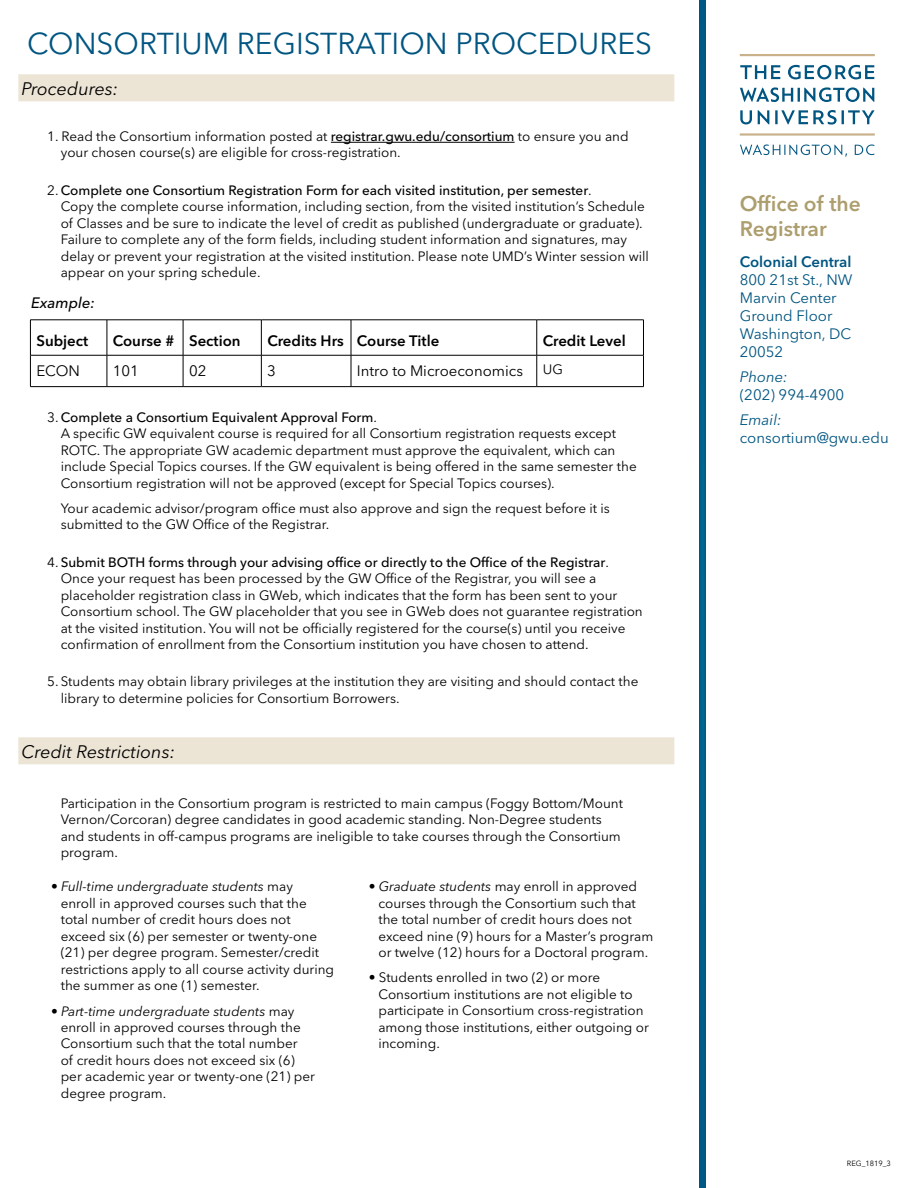
<style>
.page{position:relative;width:918px;height:1188px;background:#fff}
.page>*{position:absolute;margin:0;border:0;box-sizing:border-box;transform-origin:0 0}
.t1{font:30px "Avenir Next LT Pro";color:#005581}
.t2{font:600 21px/25.2px "Avenir Next LT Pro";color:#ad9e6e}
.t3{font:italic 18px "Avenir Next LT Pro";color:#000}
.t4{font:15px/18px "Avenir Next LT Pro";color:#005581}
.t5{font:600 15px "Avenir Next LT Pro";color:#000}
.t6{font:15px "Avenir Next LT Pro";color:#000}
.t7{font:600 15px "Avenir Next LT Pro";color:#005581}
.t8{font:italic 15px "Avenir Next LT Pro";color:#005581}
.t9{font:italic 500 15px "Avenir Next LT Pro";color:#000}
.t10{font:13.5px/16.5px "Avenir Next LT Pro";color:#000}
.t11{font:7.5px "Avenir Next LT Pro";color:#000}
.s1{font-weight:500}
.s2{font-style:italic}
</style>
<div class="page">
<div style="left:699px;top:0;width:6px;height:1188px;background:#005e8a"></div>
<hr style="left:331px;top:142px;width:184px;height:1px;background:#000">
<svg style="left:740px;top:65px;width:135px;height:92px"></svg>
<hr style="left:740px;top:133px;width:135px;height:3px;background:#c8b18b">
<hr style="left:740px;top:54px;width:135px;height:2px;background:#c8b18b">
<hr style="left:30px;top:320px;width:77px;height:1px;background:#000">
<hr style="left:30px;top:320px;width:1px;height:35px;background:#000">
<hr style="left:107px;top:320px;width:76px;height:1px;background:#000">
<hr style="left:107px;top:320px;width:1px;height:35px;background:#000">
<hr style="left:183px;top:320px;width:78px;height:1px;background:#000">
<hr style="left:183px;top:320px;width:1px;height:35px;background:#000">
<hr style="left:261px;top:320px;width:90px;height:1px;background:#000">
<hr style="left:261px;top:320px;width:1px;height:35px;background:#000">
<hr style="left:351px;top:320px;width:186px;height:1px;background:#000">
<hr style="left:351px;top:320px;width:1px;height:35px;background:#000">
<hr style="left:537px;top:320px;width:107px;height:1px;background:#000">
<hr style="left:537px;top:320px;width:1px;height:35px;background:#000">
<hr style="left:643px;top:320px;width:1px;height:35px;background:#000">
<hr style="left:30px;top:355px;width:77px;height:1px;background:#000">
<hr style="left:30px;top:355px;width:1px;height:31px;background:#000">
<hr style="left:107px;top:355px;width:76px;height:1px;background:#000">
<hr style="left:107px;top:355px;width:1px;height:31px;background:#000">
<hr style="left:183px;top:355px;width:78px;height:1px;background:#000">
<hr style="left:183px;top:355px;width:1px;height:31px;background:#000">
<hr style="left:261px;top:355px;width:90px;height:1px;background:#000">
<hr style="left:261px;top:355px;width:1px;height:31px;background:#000">
<hr style="left:351px;top:355px;width:186px;height:1px;background:#000">
<hr style="left:351px;top:355px;width:1px;height:31px;background:#000">
<hr style="left:537px;top:355px;width:107px;height:1px;background:#000">
<hr style="left:537px;top:355px;width:1px;height:31px;background:#000">
<hr style="left:643px;top:355px;width:1px;height:31px;background:#000">
<hr style="left:30px;top:386px;width:77px;height:1px;background:#000">
<hr style="left:107px;top:386px;width:76px;height:1px;background:#000">
<hr style="left:183px;top:386px;width:78px;height:1px;background:#000">
<hr style="left:261px;top:386px;width:90px;height:1px;background:#000">
<hr style="left:351px;top:386px;width:186px;height:1px;background:#000">
<hr style="left:537px;top:386px;width:107px;height:1px;background:#000">
<div style="left:18px;top:737px;width:656px;height:27px;background:#ece4d5"></div>
<div style="left:18px;top:74px;width:656px;height:27px;background:#ece4d5"></div>
<h1 class="t1" style="left:27px;top:25px;width:627px">CONSORTIUM REGISTRATION PROCEDURES</h1>
<h3 class="t3" style="left:22px;top:78px;width:98px">Procedures:</h3>
<p class="t10" style="left:61px;top:128px;width:569px;text-indent:-14px">1. Read the Consortium information posted at <span class="s1">registrar.gwu.edu/consortium</span> to ensure you and your chosen course(s) are eligible for cross-registration.</p>
<p class="t10" style="left:61px;top:182px;width:590px;text-indent:-14px">2. <span class="s1">Complete one Consortium Registration Form for each visited institution, per semester</span>.<br>Copy the complete course information, including section, from the visited institution’s Schedule of Classes and be sure to indicate the level of credit as published (undergraduate or graduate).<br>Failure to complete any of the form fields, including student information and signatures, may delay or prevent your registration at the visited institution. Please note UMD’s Winter session will appear on your spring schedule.</p>
<h2 class="t2" style="left:740px;top:191px;width:123px">Office of the<br>Registrar</h2>
<p class="t7" style="left:740px;top:253px;width:113px">Colonial Central</p>
<p class="t4" style="left:740px;top:271px;width:114px">800 21st St., NW<br>Marvin Center<br>Ground Floor<br>Washington, DC<br>20052</p>
<p class="t8" style="left:740px;top:368px;width:49px">Phone:</p>
<p class="t4" style="left:740px;top:386px;width:106px">(202) 994-4900</p>
<p class="t8" style="left:740px;top:411px;width:43px">Email:</p>
<p class="t4" style="left:740px;top:429px;width:151px">consortium@gwu.edu</p>
<p class="t9" style="left:31px;top:294px;width:65px">Example:</p>
<p class="t5" style="left:36px;top:332px;width:53px">Subject</p>
<p class="t5" style="left:113px;top:332px;width:129px">Course # Section</p>
<p class="t5" style="left:267px;top:332px;width:173px">Credits Hrs Course Title</p>
<p class="t5" style="left:543px;top:332px;width:84px">Credit Level</p>
<p class="t6" style="left:36px;top:361px;width:45px">ECON</p>
<p class="t6" style="left:113px;top:361px;width:28px">101</p>
<p class="t6" style="left:189px;top:361px;width:19px">02</p>
<p class="t6" style="left:267px;top:361px;width:10px">3</p>
<p class="t6" style="left:357px;top:361px;width:168px">Intro to Microeconomics</p>
<p class="t10" style="left:543px;top:362px;width:22px">UG</p>
<p class="t10" style="left:61px;top:409px;width:577px;text-indent:-14px">3. <span class="s1">Complete a Consortium Equivalent Approval Form</span>.<br>A specific GW equivalent course is required for all Consortium registration requests except ROTC. The appropriate GW academic department must approve the equivalent, which can include Special Topics courses. If the GW equivalent is being offered in the same semester the Consortium registration will not be approved (except for Special Topics courses).</p>
<p class="t10" style="left:61px;top:500px;width:551px">Your academic advisor/program office must also approve and sign the request before it is submitted to the GW Office of the Registrar.</p>
<p class="t10" style="left:61px;top:554px;width:584px;text-indent:-14px">4. <span class="s1">Submit BOTH forms through your advising office or directly to the Office of the Registrar</span>.<br>Once your request has been processed by the GW Office of the Registrar, you will see a placeholder registration class in GWeb, which indicates that the form has been sent to your Consortium school. The GW placeholder that you see in GWeb does not guarantee registration at the visited institution. You will not be officially registered for the course(s) until you receive confirmation of enrollment from the Consortium institution you have chosen to attend.</p>
<p class="t10" style="left:61px;top:673px;width:579px;text-indent:-14px">5. Students may obtain library privileges at the institution they are visiting and should contact the library to determine policies for Consortium Borrowers.</p>
<h3 class="t3" style="left:22px;top:741px;width:155px">Credit Restrictions:</h3>
<p class="t10" style="left:61px;top:795px;width:564px">Participation in the Consortium program is restricted to main campus (Foggy Bottom/Mount Vernon/Corcoran) degree candidates in good academic standing. Non-Degree students and students in off-campus programs are ineligible to take courses through the Consortium program.</p>
<p class="t10" style="left:61px;top:878px;width:275px;text-indent:-10px">• <span class="s2">Full-time undergraduate students</span> may<br>enroll in approved courses such that the total number of credit hours does not exceed six (6) per semester or twenty-one (21) per degree program. Semester/credit restrictions apply to all course activity during the summer as one (1) semester.</p>
<p class="t10" style="left:61px;top:1003px;width:256px;text-indent:-10px">• <span class="s2">Part-time undergraduate students</span> may enroll in approved courses through the Consortium such that the total number<br>of credit hours does not exceed six (6) per academic year or twenty-one (21) per degree program.</p>
<p class="t10" style="left:378px;top:878px;width:276px;text-indent:-10px">• <span class="s2">Graduate students</span> may enroll in approved courses through the Consortium such that the total number of credit hours does not exceed nine (9) hours for a Master’s program or twelve (12) hours for a Doctoral program.</p>
<p class="t10" style="left:378px;top:970px;width:272px;text-indent:-10px">• Students enrolled in two (2) or more Consortium institutions are not eligible to participate in Consortium cross-registration among those institutions, either outgoing or incoming.</p>
<p class="t11" style="left:847px;top:1159px;width:46px">REG_1819_3</p>
</div>
